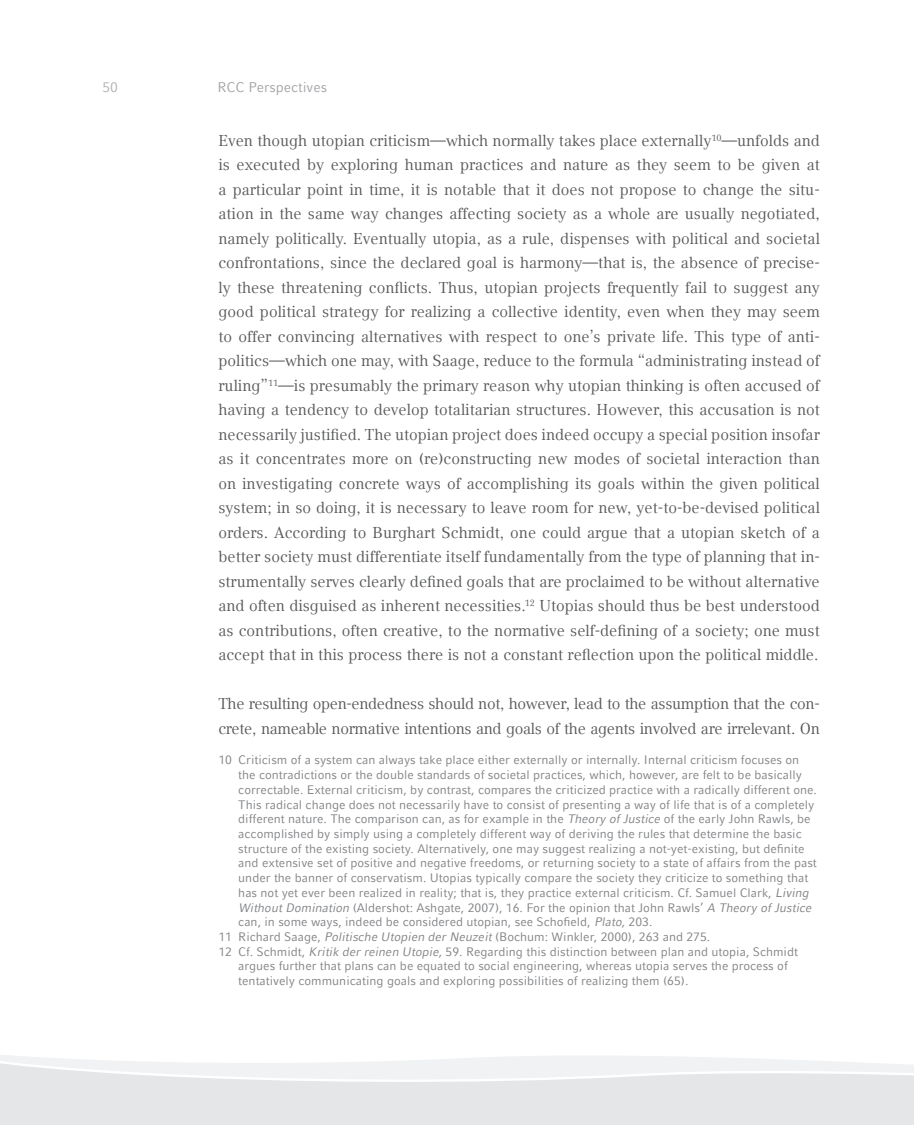
<style>
.page{position:relative;width:914px;height:1125px;background:#fff}
.page>*{position:absolute;margin:0;border:0;box-sizing:border-box;transform-origin:0 0}
.t1{font:15.75px/24.5px "LMU Compatil Text";letter-spacing:-.02em;color:#57585a;text-align:justify}
.t2{font:14px "LMU Compatil Fact";color:#a4a5a9}
.t3{font:14px "LMU Compatil Fact";color:#b2b3b7}
.t4{font:12.25px "LMU Compatil Fact";color:#808285}
.s1{font-style:italic}
</style>
<div class="page">
<svg style="left:0;top:1055px;width:913px;height:70px;fill:#e5e6e8"></svg>
<p class="t3" style="left:102px;top:79px;width:17px">50</p>
<p class="t2" style="left:217px;top:79px;width:111px">RCC Perspectives</p>
<p class="t1" style="left:218px;top:128px;width:603px">Even though utopian criticism—which normally takes place externally<sup>10</sup>—unfolds and is executed by exploring human practices and nature as they seem to be given at a particular point in time, it is notable that it does not propose to change the situ&shy;ation in the same way changes affecting society as a whole are usually negotiated, namely politically. Eventually utopia, as a rule, dispenses with political and societal confrontations, since the declared goal is harmony—that is, the absence of precise&shy;ly these threatening conflicts. Thus, utopian projects frequently fail to suggest any good political strategy for realizing a collective identity, even when they may seem to offer convincing alternatives with respect to one’s private life. This type of anti&shy;politics—which one may, with Saage, reduce to the formula “administrating instead of ruling”<sup>11</sup>—is presumably the primary reason why utopian thinking is often accused of having a tendency to develop totalitarian structures. However, this accusation is not necessarily justified. The utopian project does indeed occupy a special position insofar as it concentrates more on (re)constructing new modes of societal interaction than on investigating concrete ways of accomplishing its goals within the given political system; in so doing, it is necessary to leave room for new, yet-to-be-devised political orders. According to Burghart Schmidt, one could argue that a utopian sketch of a better society must differentiate itself fundamentally from the type of planning that in&shy;strumentally serves clearly defined goals that are proclaimed to be without alternative and often disguised as inherent necessities.<sup>12</sup> Utopias should thus be best understood as contributions, often creative, to the normative self-defining of a society; one must accept that in this process there is not a constant reflection upon the political middle.</p>
<p class="t1" style="left:218px;top:691px;width:602px">The resulting open-endedness should not, however, lead to the assumption that the con&shy;crete, nameable normative intentions and goals of the agents involved are irrelevant. On</p>
<p class="t4" style="left:218px;top:753px;width:582px">10 Criticism of a system can always take place either externally or internally. Internal criticism focuses on</p>
<p class="t4" style="left:238px;top:768px;width:565px">the contradictions or the double standards of societal practices, which, however, are felt to be basically</p>
<p class="t4" style="left:238px;top:782px;width:580px">correctable. External criticism, by contrast, compares the criticized practice with a radically different one.</p>
<p class="t4" style="left:238px;top:797px;width:577px">This radical change does not necessarily have to consist of presenting a way of life that is of a completely</p>
<p class="t4" style="left:238px;top:812px;width:573px">different nature. The comparison can, as for example in the <span class="s1">Theory of Justice</span> of the early John Rawls, be</p>
<p class="t4" style="left:238px;top:826px;width:565px">accomplished by simply using a completely different way of deriving the rules that determine the basic</p>
<p class="t4" style="left:238px;top:841px;width:567px">structure of the existing society. Alternatively, one may suggest realizing a not-yet-existing, but definite</p>
<p class="t4" style="left:238px;top:856px;width:580px">and extensive set of positive and negative freedoms, or returning society to a state of affairs from the past</p>
<p class="t4" style="left:238px;top:870px;width:571px">under the banner of conservatism. Utopias typically compare the society they criticize to something that</p>
<p class="t4" style="left:238px;top:885px;width:572px">has not yet ever been realized in reality; that is, they practice external criticism. Cf. Samuel Clark, <span class="s1">Living</span></p>
<p class="t4" style="left:238px;top:900px;width:574px"><span class="s1">Without Domination</span> (Aldershot: Ashgate, 2007), 16. For the opinion that John Rawls’ <span class="s1">A Theory of Justice</span></p>
<p class="t4" style="left:238px;top:915px;width:415px">can, in some ways, indeed be considered utopian, see Schofield, <span class="s1">Plato,</span> 203.</p>
<p class="t4" style="left:218px;top:929px;width:493px">11 Richard Saage, <span class="s1">Politische Utopien der Neuzeit</span> (Bochum: Winkler, 2000), 263 and 275.</p>
<p class="t4" style="left:218px;top:944px;width:581px">12 Cf. Schmidt, <span class="s1">Kritik der reinen Utopie,</span> 59. Regarding this distinction between plan and utopia, Schmidt</p>
<p class="t4" style="left:238px;top:959px;width:551px">argues further that plans can be equated to social engineering, whereas utopia serves the process of</p>
<p class="t4" style="left:238px;top:973px;width:451px">tentatively communicating goals and exploring possibilities of realizing them (65).</p>
</div>
